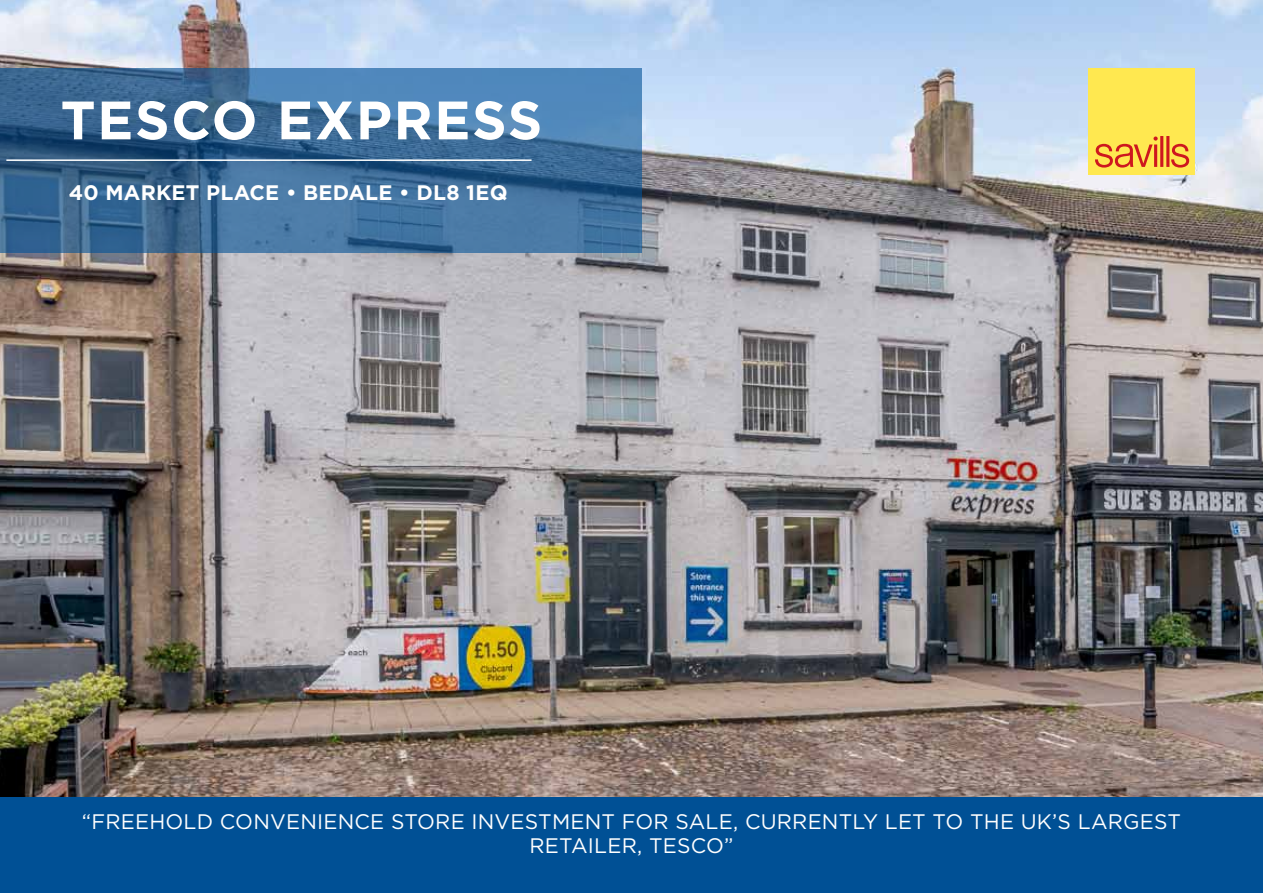
<style>
.page{position:relative;width:1263px;height:893px;background:#fff}
.page>*{position:absolute;margin:0;border:0;box-sizing:border-box;transform-origin:0 0}
.t1{font:700 54px "Gotham";letter-spacing:.03em;color:#fff}
.t2{font:21px/24px "Gotham";letter-spacing:.01em;color:#fff;text-align:center}
.t3{font:700 21px "Gotham";letter-spacing:.01em;color:#fff}
</style>
<div class="page">
<div style="left:0;top:796px;width:1263px;height:97px;background:#005095"></div>
<img style="left:0;top:0;width:1263px;height:796px">
<div style="left:1089px;top:68px;width:106px;height:106px;background:#ffe850"></div>
<svg style="left:1095px;top:136px;width:94px;height:32px"></svg>
<svg style="left:0;top:68px;width:642px;height:184px;background:#3d6d99"></svg>
<hr style="left:6px;top:159px;width:525px;height:2px;background:#fff">
<h1 class="t1" style="left:61px;top:88px;width:483px">TESCO EXPRESS</h1>
<p class="t3" style="left:69px;top:180px;width:440px">40 MARKET PLACE • BEDALE • DL8 1EQ</p>
<p class="t2" style="left:82px;top:809px;width:1101px">“FREEHOLD CONVENIENCE STORE INVESTMENT FOR SALE, CURRENTLY LET TO THE U K’S LARGEST<br>RETAILER, TESCO”</p>
</div>
